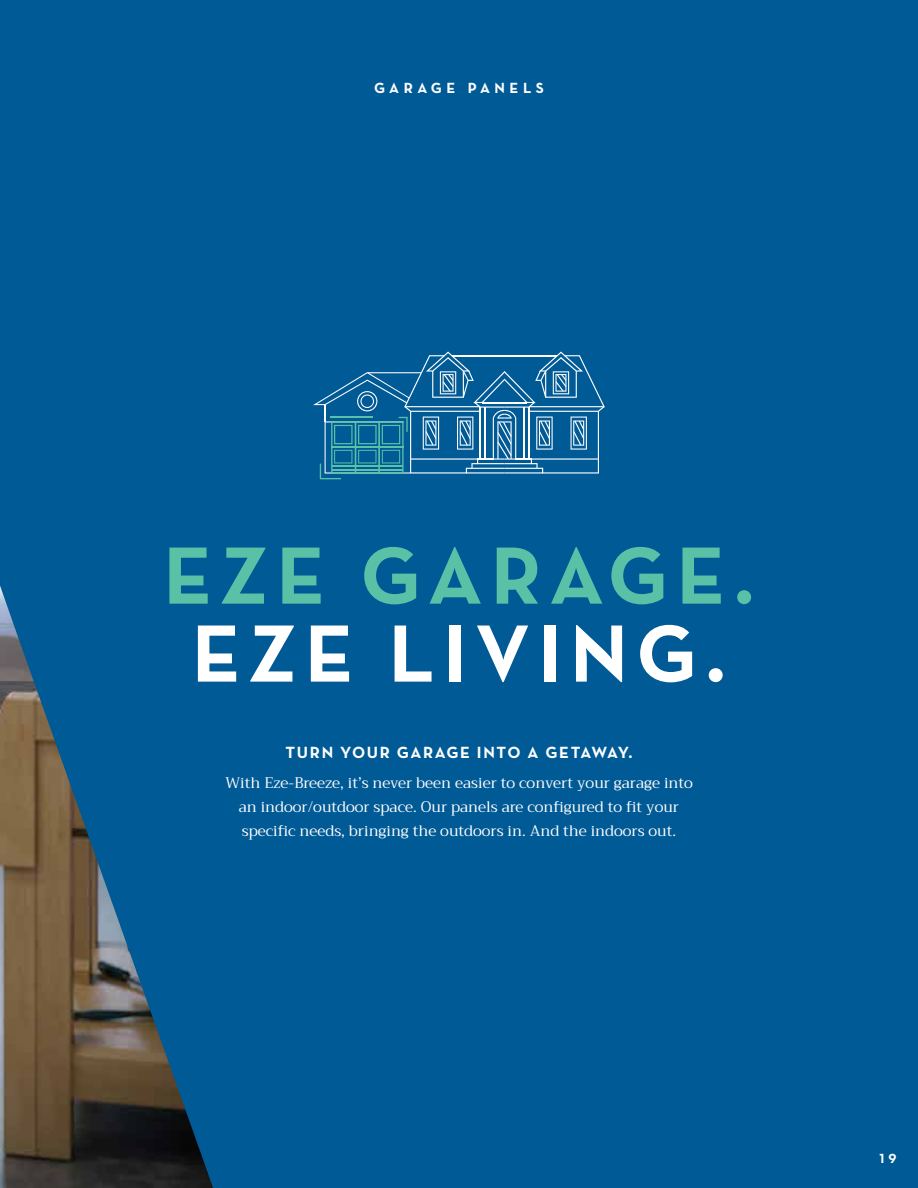
<style>
.page{position:relative;width:918px;height:1188px;background:#005a96}
.page>*{position:absolute;margin:0;border:0;box-sizing:border-box;transform-origin:0 0}
.t1{font:700 82.5px "Neutraface Text";letter-spacing:.095em;color:#5ac1a7}
.t2{font:700 82.5px "Neutraface Text";letter-spacing:.1em;color:#fff}
.t3{font:700 16.5px "Neutraface Text";letter-spacing:.1em;color:#fff}
.t4{font:15px/24px "Trirong";color:#fff;text-align:center}
.t5{font:700 15px "Neutraface Text";letter-spacing:.3em;color:#fff}
.t6{font:700 13.5px "Neutraface Text";color:#fff}
</style>
<div class="page">
<svg style="left:313px;top:352px;width:292px;height:127px;background:#2372a3"></svg>
<p class="t5" style="left:374px;top:78px;width:171px">GARAGE PANELS</p>
<h1 class="t1" style="left:164px;top:522px;width:592px">EZE GARAGE.</h1>
<h1 class="t2" style="left:192px;top:600px;width:535px">EZE LIVING.</h1>
<p class="t3" style="left:286px;top:741px;width:348px">TURN YOUR GARAGE INTO A GETAWAY.</p>
<p class="t4" style="left:225px;top:772px;width:469px">With Eze-Breeze, it’s never been easier to convert your garage into an indoor/outdoor space. Our panels are configured to fit your specific needs, bringing the outdoors in. And the indoors out.</p>
<p class="t6" style="left:879px;top:1149px;width:19px">1 9</p>
</div>
